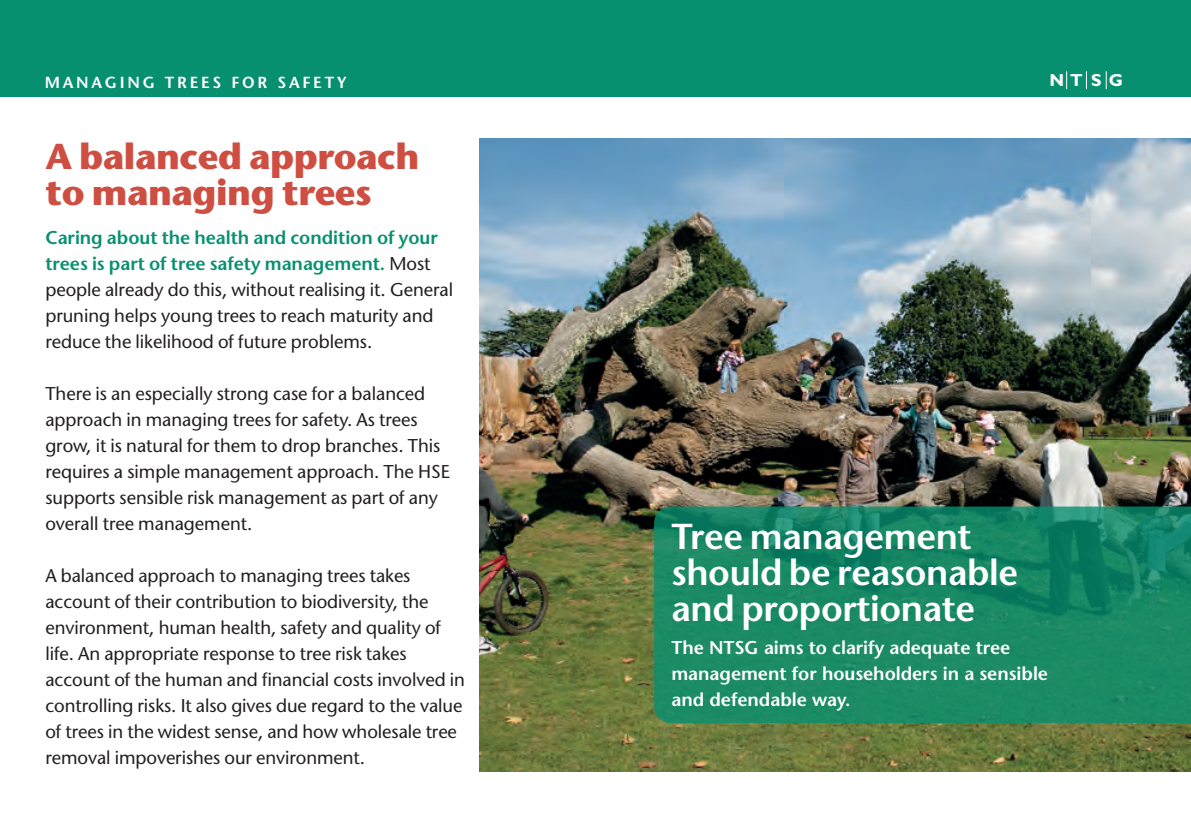
<style>
.page{position:relative;width:1191px;height:840px;background:#fff}
.page>*{position:absolute;margin:0;border:0;box-sizing:border-box;transform-origin:0 0}
.t1{font:600 36px/36px "Stone Sans";letter-spacing:-.01em;color:#fff}
.t2{font:700 36px/36px "Stone Sans";letter-spacing:-.01em;color:#ce4e41}
.t3{font:18.4px/26px "Stone Sans";letter-spacing:-.005em;color:#231f20}
.t4{font:600 18.4px/26px "Stone Sans";letter-spacing:-.005em;color:#fff}
.t5{font:700 17.4px "Gill Sans";color:#fff}
.t6{font:600 16px "Stone Sans";letter-spacing:.17em;color:#fff}
.s1{font-weight:600;color:#079070}
</style>
<div class="page">
<div style="left:0;top:0;width:1191px;height:96px;background:#079070"></div>
<img style="left:479px;top:138px;width:712px;height:633px">
<svg style="left:1066px;top:71px;width:1px;height:18px"></svg>
<svg style="left:1086px;top:71px;width:1px;height:18px"></svg>
<svg style="left:1105px;top:71px;width:1px;height:18px"></svg>
<svg style="left:654px;top:506px;width:537px;height:216px;background:#188764"></svg>
<p class="t6" style="left:45px;top:73px;width:304px">managing t rees for safet y</p>
<h1 class="t2" style="left:45px;top:138px;width:375px">A balanced approach to managing trees</h1>
<p class="t3" style="left:45px;top:224px;width:409px"><span class="s1">Caring about the health and condition of your trees is part of tree safety management.</span> Most people already do this, without realising it. General pruning helps young trees to reach maturity and reduce the likelihood of future problems.</p>
<p class="t3" style="left:45px;top:380px;width:404px">There is an especially strong case for a balanced approach in managing trees for safety. As trees grow, it is natural for them to drop branches. This requires a simple management approach. The HSE supports sensible risk management as part of any overall tree management.</p>
<p class="t3" style="left:45px;top:562px;width:421px">A balanced approach to managing trees takes account of their contribution to biodiversity, the environment, human health, safety and quality of life. An appropriate response to tree risk takes account of the human and financial costs involved in controlling risks. It also gives due regard to the value of trees in the widest sense, and how wholesale tree removal impoverishes our environment.</p>
<p class="t5" style="left:1049px;top:70px;width:75px">NTSG</p>
<h1 class="t1" style="left:671px;top:518px;width:348px">Tree management should be reasonable and proportionate</h1>
<p class="t4" style="left:671px;top:634px;width:69px">The NTSG</p>
<p class="t4" style="left:671px;top:634px;width:378px;text-indent:93px">aims to clarify adequate tree management for householders in a sensible and defendable way.</p>
</div>
